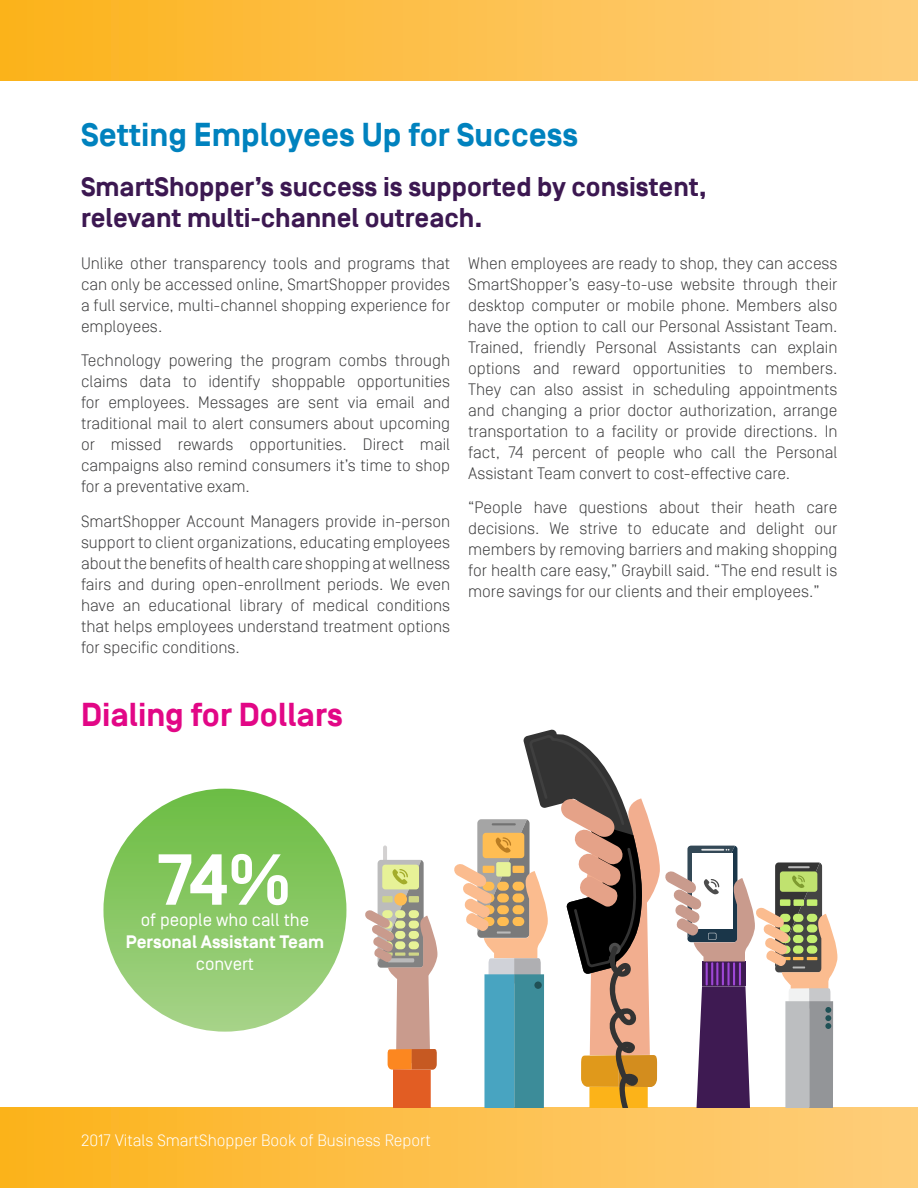
<style>
.page{position:relative;width:918px;height:1188px;background:#fff}
.page>*{position:absolute;margin:0;border:0;box-sizing:border-box;transform-origin:0 0}
.t1{font:700 72px "Simplon BP";color:#fff}
.t2{font:700 33px "Simplon BP";color:#0082be}
.t3{font:700 33px "Simplon BP";color:#e20786}
.t4{font:700 27px/31.5px "Simplon BP";color:#3c1851}
.t5{font:700 18px/21.6px "Simplon BP";color:#fff;text-align:center}
.t6{font:18px "Simplon BP";color:#fff}
.t7{font:300 16.5px/21px "Simplon BP";color:#3e3e3f;text-align:justify}
.t8{font:300 16.5px "Simplon BP";color:#fff}
.s1{font-weight:400}
</style>
<div class="page">
<div style="left:0;top:0;width:918px;height:1188px;background:linear-gradient(to right,#fcb31c,#fece7c)"></div>
<div style="left:0;top:81px;width:918px;height:1026px;background:#fff"></div>
<div style="left:103px;top:789px;width:243px;height:243px;background:linear-gradient(to bottom,#6bbd42,#a7d389);border-radius:121px"></div>
<svg style="left:917px;top:0;width:1px;height:1188px"></svg>
<hr style="left:383px;top:845px;width:4px;height:44px;background:#d3d1d1;border-radius:2px">
<svg style="left:364px;top:860px;width:73px;height:248px"></svg>
<svg style="left:453px;top:729px;width:384px;height:379px"></svg>
<p class="t2" style="left:81px;top:116px;width:499px">Setting Employees Up for Success</p>
<p class="t4" style="left:81px;top:172px;width:627px">SmartShopper’s success is supported by consistent, relevant multi-channel outreach.</p>
<p class="t7" style="left:81px;top:252px;width:371px">Unlike other transparency tools and programs that can only be accessed online, SmartShopper provides a full service, multi-channel shopping experience for employees.</p>
<p class="t7" style="left:81px;top:350px;width:371px">Technology powering the program combs through claims data to identify shoppable opportunities for employees. Messages are sent via email and traditional mail to alert consumers about upcoming or missed rewards opportunities. Direct mail campaigns also remind consumers it’s time to shop for a preventative exam.</p>
<p class="t7" style="left:81px;top:510px;width:371px">SmartShopper Account Managers provide in-person support to client organizations, educating employees about the benefits of health care shopping at wellness fairs and during open-enrollment periods. We even have an educational library of medical conditions that helps employees understand treatment options for specific conditions.</p>
<p class="t7" style="left:468px;top:252px;width:371px">When employees are ready to shop, they can access SmartShopper’s easy-to-use website through their desktop computer or mobile phone. Members also have the option to call our Personal Assistant Team.<br>Trained, friendly Personal Assistants can explain options and reward opportunities to members.<br>They can also assist in scheduling appointments and changing a prior doctor authorization, arrange transportation to a facility or provide directions. In fact, 74 percent of people who call the Personal Assistant Team convert to cost-effective care.</p>
<p class="t7" style="left:468px;top:497px;width:371px">“People have questions about their heath care decisions. We strive to educate and delight our members by removing barriers and making shopping for health care easy,” Graybill said. “The end result is more savings for our clients and their employees.”</p>
<p class="t3" style="left:81px;top:696px;width:263px">Dialing for Dollars</p>
<p class="t1" style="left:158px;top:839px;width:135px">74%</p>
<p class="t5" style="left:126px;top:932px;width:200px">Personal Assistant Team <span class="s1">convert</span></p>
<p class="t6" style="left:141px;top:910px;width:170px">of people who call the</p>
<p class="t8" style="left:81px;top:1131px;width:351px">2017 Vitals SmartShopper Book of Business Report</p>
</div>
